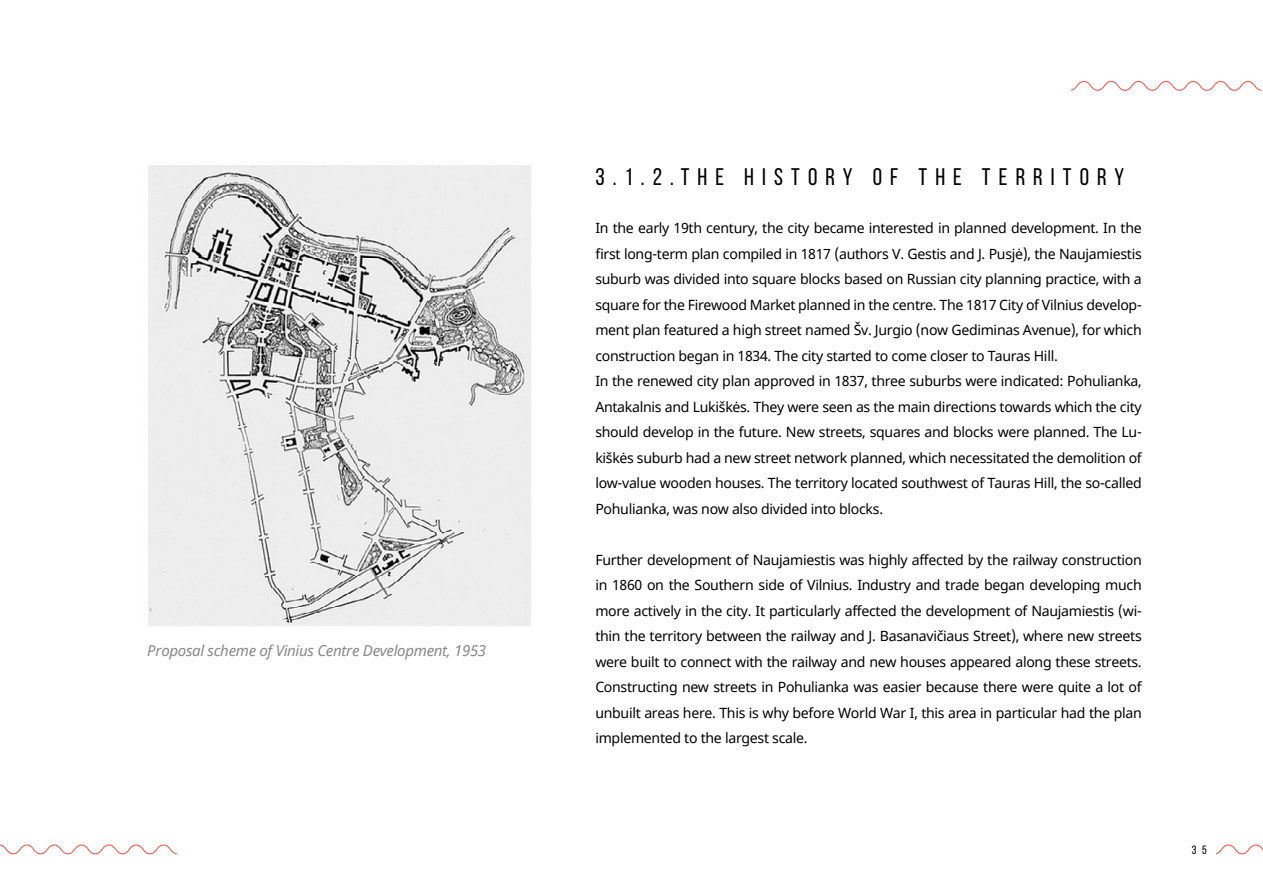
<style>
.page{position:relative;width:1263px;height:893px;background:#fff}
.page>*{position:absolute;margin:0;border:0;box-sizing:border-box;transform-origin:0 0}
.t1{font:24px "Bebas Neue";letter-spacing:.34em;color:#000}
.t2{font:italic 15px "Noto Sans";letter-spacing:-.02em;color:#878787}
.t3{font:14.1px/25.5px "Noto Sans";letter-spacing:-.02em;color:#000}
.t4{font:12px "Bebas Neue";color:#000}
</style>
<div class="page">
<img style="left:148px;top:165px;width:383px;height:461px">
<svg style="left:1072px;top:81px;width:190px;height:10px"></svg>
<svg style="left:1216px;top:844px;width:47px;height:11px"></svg>
<svg style="left:0;top:844px;width:178px;height:11px"></svg>
<p class="t2" style="left:147px;top:640px;width:340px">Proposal scheme of Vinius Centre Development, 1953</p>
<h1 class="t1" style="left:595px;top:164px;width:530px">3.1.2.THE HISTORY OF THE TERRITORY</h1>
<p class="t3" style="left:595px;top:216px;width:548px">In the early 19th century, the city became interested in planned development. In the first long-term plan compiled in 1817 (authors V. Gestis and J. Pusjė), the Naujamiestis suburb was divided into square blocks based on Russian city planning practice, with a square for the Firewood Market planned in the centre. The 1817 City of Vilnius develop&shy;ment plan featured a high street named Šv. Jurgio (now Gediminas Avenue), for which construction began in 1834. The city started to come closer to Tauras Hill.<br>In the renewed city plan approved in 1837, three suburbs were indicated: Pohulianka, Antakalnis and Lukiškės. They were seen as the main directions towards which the city should develop in the future. New streets, squares and blocks were planned. The Lu&shy;kiškės suburb had a new street network planned, which necessitated the demolition of low-value wooden houses. The territory located southwest of Tauras Hill, the so-called Pohulianka, was now also divided into blocks.</p>
<p class="t3" style="left:595px;top:547px;width:548px;text-align:justify">Further development of Naujamiestis was highly affected by the railway construction in 1860 on the Southern side of Vilnius. Industry and trade began developing much more actively in the city. It particularly affected the development of Naujamiestis (wi&shy;thin the territory between the railway and J. Basanavičiaus Street), where new streets were built to connect with the railway and new houses appeared along these streets.<br>Constructing new streets in Pohulianka was easier because there were quite a lot of unbuilt areas here. This is why before World War I, this area in particular had the plan implemented to the largest scale.</p>
<p class="t4" style="left:1192px;top:844px;width:16px">3 5</p>
</div>
